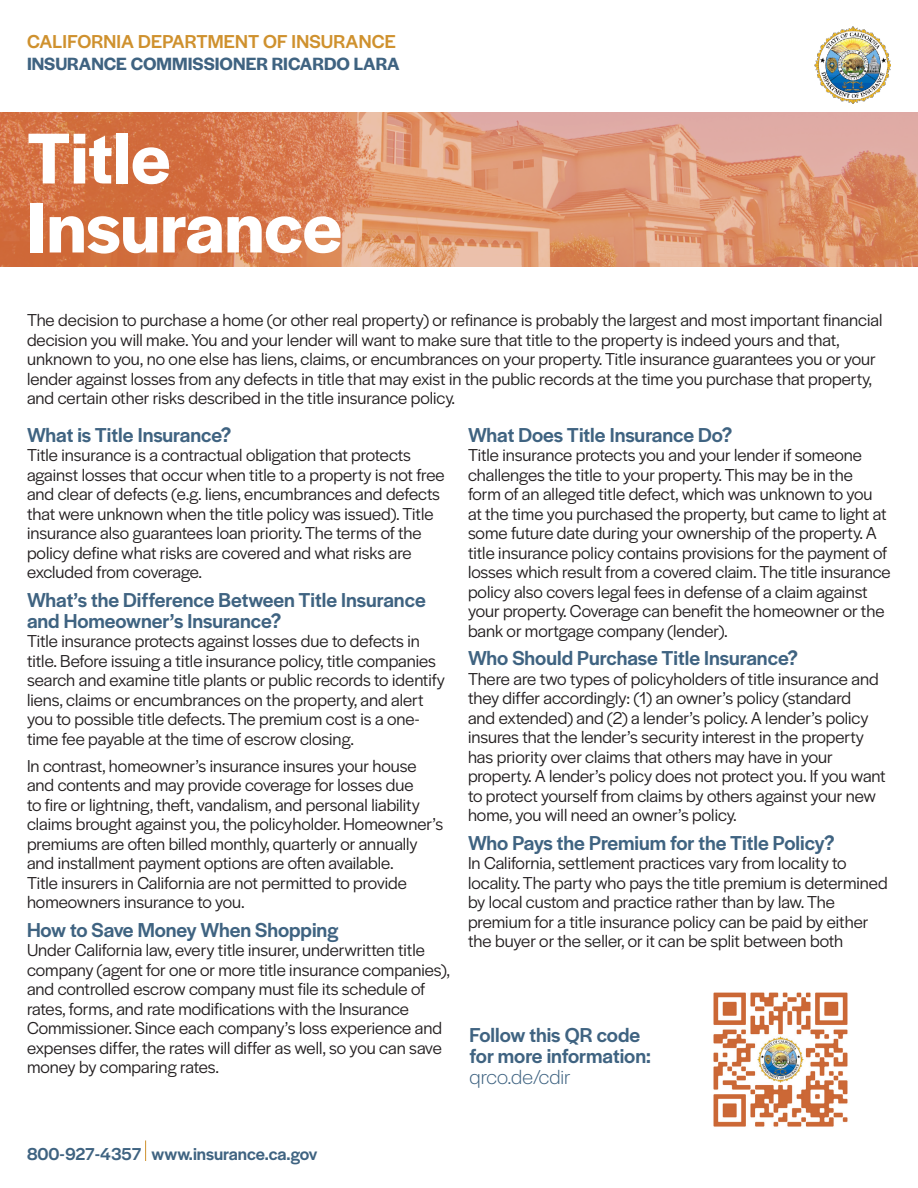
<style>
.page{position:relative;width:918px;height:1188px;background:#fff}
.page>*{position:absolute;margin:0;border:0;box-sizing:border-box;transform-origin:0 0}
.t1{font:600 75px "Halyard Display";color:#fff}
.t2{font:500 21px/21px "Halyard Display";color:#3f6381}
.t3{font:300 21px "Halyard Display";color:#3f6381}
.t4{font:500 19.5px "Halyard Display";letter-spacing:.01em;color:#cf912e}
.t5{font:600 18.45px "Halyard Display";color:#3f6381}
.body{font:18px/19.5px "Halyard Display";color:#231f20}
.body-2{font:500 18px "Halyard Display";color:#3f6381}
</style>
<div class="page">
<img style="left:814px;top:27px;width:77px;height:77px">
<img style="left:0;top:112px;width:918px;height:155px">
<img style="left:713px;top:992px;width:135px;height:135px">
<svg style="left:145px;top:1140px;width:1px;height:21px"></svg>
<p class="t4" style="left:27px;top:28px;width:370px">CALIFORNIA DEPARTMENT OF INSURANCE</p>
<p class="t5" style="left:27px;top:51px;width:374px">INSURANCE COMMISSIONER RICARDO LARA</p>
<p class="t1" style="left:27px;top:105px;width:145px">Title</p>
<p class="t1" style="left:27px;top:174px;width:317px">Insurance</p>
<p class="body" style="left:27px;top:309px;width:857px">The decision to purchase a home (or other real property) or refinance is probably the largest and most important financial decision you will make. You and your lender will want to make sure that title to the property is indeed yours and that, unknown to you, no one else has liens, claims, or encumbrances on your property. Title insurance guarantees you or your lender against losses from any defects in title that may exist in the public records at the time you purchase that property, and certain other risks described in the title insurance policy.</p>
<p class="t2" style="left:27px;top:423px;width:206px">What is Title Insurance?</p>
<p class="body" style="left:27px;top:444px;width:419px">Title insurance is a contractual obligation that protects against losses that occur when title to a property is not free and clear of defects (e.g. liens, encumbrances and defects that were unknown when the title policy was issued). Title insurance also guarantees loan priority. The terms of the policy define what risks are covered and what risks are excluded from coverage.</p>
<p class="t2" style="left:27px;top:588px;width:400px">What’s the Difference Between Title Insurance and Homeowner’s Insurance?</p>
<p class="body" style="left:27px;top:630px;width:420px">Title insurance protects against losses due to defects in title. Before issuing a title insurance policy, title companies search and examine title plants or public records to identify liens, claims or encumbrances on the property, and alert you to possible title defects. The premium cost is a one&shy;time fee payable at the time of escrow closing.</p>
<p class="body" style="left:27px;top:755px;width:418px">In contrast, homeowner’s insurance insures your house and contents and may provide coverage for losses due<br>to fire or lightning, theft, vandalism, and personal liability claims brought against you, the policyholder. Homeowner’s premiums are often billed monthly, quarterly or annually and installment payment options are often available.<br>Title insurers in California are not permitted to provide homeowners insurance to you.</p>
<p class="t2" style="left:27px;top:918px;width:313px">How to Save Money When Shopping</p>
<p class="body" style="left:27px;top:939px;width:425px">Under California law, every title insurer, underwritten title company (agent for one or more title insurance companies), and controlled escrow company must file its schedule of rates, forms, and rate modifications with the Insurance Commissioner. Since each company’s loss experience and expenses differ, the rates will differ as well, so you can save money by comparing rates.</p>
<p class="t2" style="left:468px;top:423px;width:266px">What Does Title Insurance Do?</p>
<p class="body" style="left:468px;top:444px;width:424px">Title insurance protects you and your lender if someone challenges the title to your property. This may be in the<br>form of an alleged title defect, which was unknown to you at the time you purchased the property, but came to light at some future date during your ownership of the property. A title insurance policy contains provisions for the payment of losses which result from a covered claim. The title insurance policy also covers legal fees in defense of a claim against your property. Coverage can benefit the homeowner or the bank or mortgage company (lender).</p>
<p class="t2" style="left:468px;top:647px;width:332px">Who Should Purchase Title Insurance?</p>
<p class="body" style="left:468px;top:668px;width:419px">There are two types of policyholders of title insurance and they differ accordingly: (1) an owner’s policy (standard<br>and extended) and (2) a lender’s policy. A lender’s policy insures that the lender’s security interest in the property has priority over claims that others may have in your property. A lender’s policy does not protect you. If you want to protect yourself from claims by others against your new home, you will need an owner’s policy.</p>
<p class="t2" style="left:468px;top:831px;width:368px">Who Pays the Premium for the Title Policy?</p>
<p class="body" style="left:468px;top:852px;width:421px">In California, settlement practices vary from locality to locality. The party who pays the title premium is determined by local custom and practice rather than by law. The premium for a title insurance policy can be paid by either the buyer or the seller, or it can be split between both</p>
<p class="t2" style="left:470px;top:1024px;width:183px">Follow this QR code for more information:</p>
<p class="t3" style="left:470px;top:1062px;width:103px">qrco.de/cdir</p>
<p class="body-2" style="left:27px;top:1141px;width:292px">800-927-4357 www.insurance.ca.gov</p>
</div>
